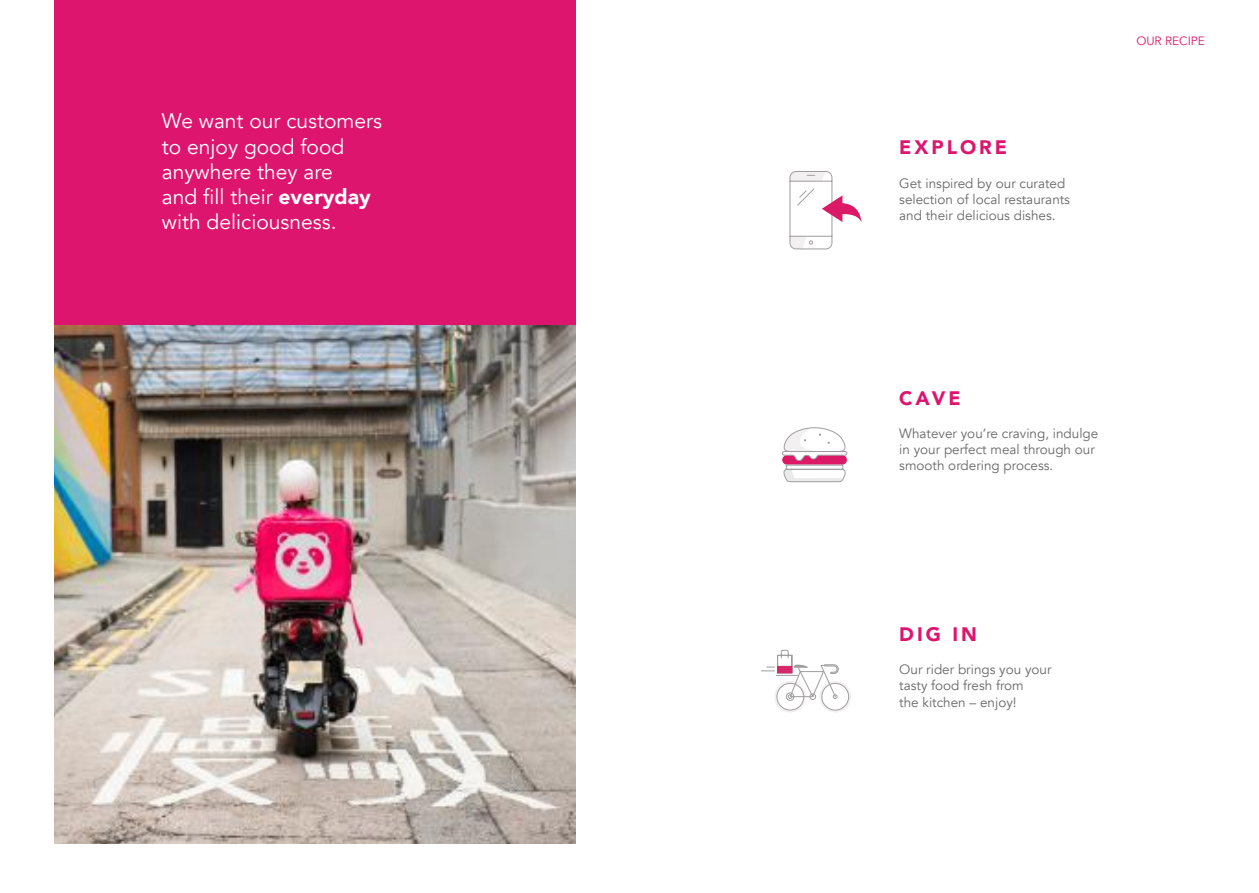
<style>
.page{position:relative;width:1259px;height:893px;background:#fff}
.page>*{position:absolute;margin:0;border:0;box-sizing:border-box;transform-origin:0 0}
.t1{font:21px/25.2px "Avenir";color:#fff}
.t2{font:900 19.5px "Avenir";letter-spacing:.15em;color:#dd156f}
.t3{font:13.5px/16.2px "Avenir";color:#6a686a}
.t4{font:12px "Avenir";color:#dd156f}
.s1{font-weight:900}
</style>
<div class="page">
<div style="left:54px;top:0;width:521px;height:498px;background:#dd156f"></div>
<svg style="left:761px;top:649px;width:90px;height:63px"></svg>
<div style="left:777px;top:666px;width:15px;height:7px;background:#d92569"></div>
<svg style="left:789px;top:171px;width:72px;height:79px"></svg>
<img style="left:54px;top:325px;width:521px;height:518px">
<svg style="left:781px;top:428px;width:67px;height:55px"></svg>
<h1 class="t1" style="left:162px;top:109px;width:222px">We want our customers to enjoy good food anywhere they are<br>and fill their <span class="s1">everyday </span>with deliciousness.</h1>
<h2 class="t2" style="left:899px;top:130px;width:109px">EXPLORE</h2>
<p class="t3" style="left:899px;top:175px;width:172px">Get inspired by our curated selection of local restaurants and their delicious dishes.</p>
<p class="t4" style="left:1136px;top:34px;width:70px">OUR RECIPE</p>
<h2 class="t2" style="left:899px;top:382px;width:63px">CAVE</h2>
<p class="t3" style="left:899px;top:426px;width:201px">Whatever you’re craving, indulge in your perfect meal through our smooth ordering process.</p>
<h2 class="t2" style="left:899px;top:618px;width:79px">DIG IN</h2>
<p class="t3" style="left:899px;top:662px;width:154px">Our rider brings you your tasty food fresh from<br>the kitchen – enjoy!</p>
</div>
